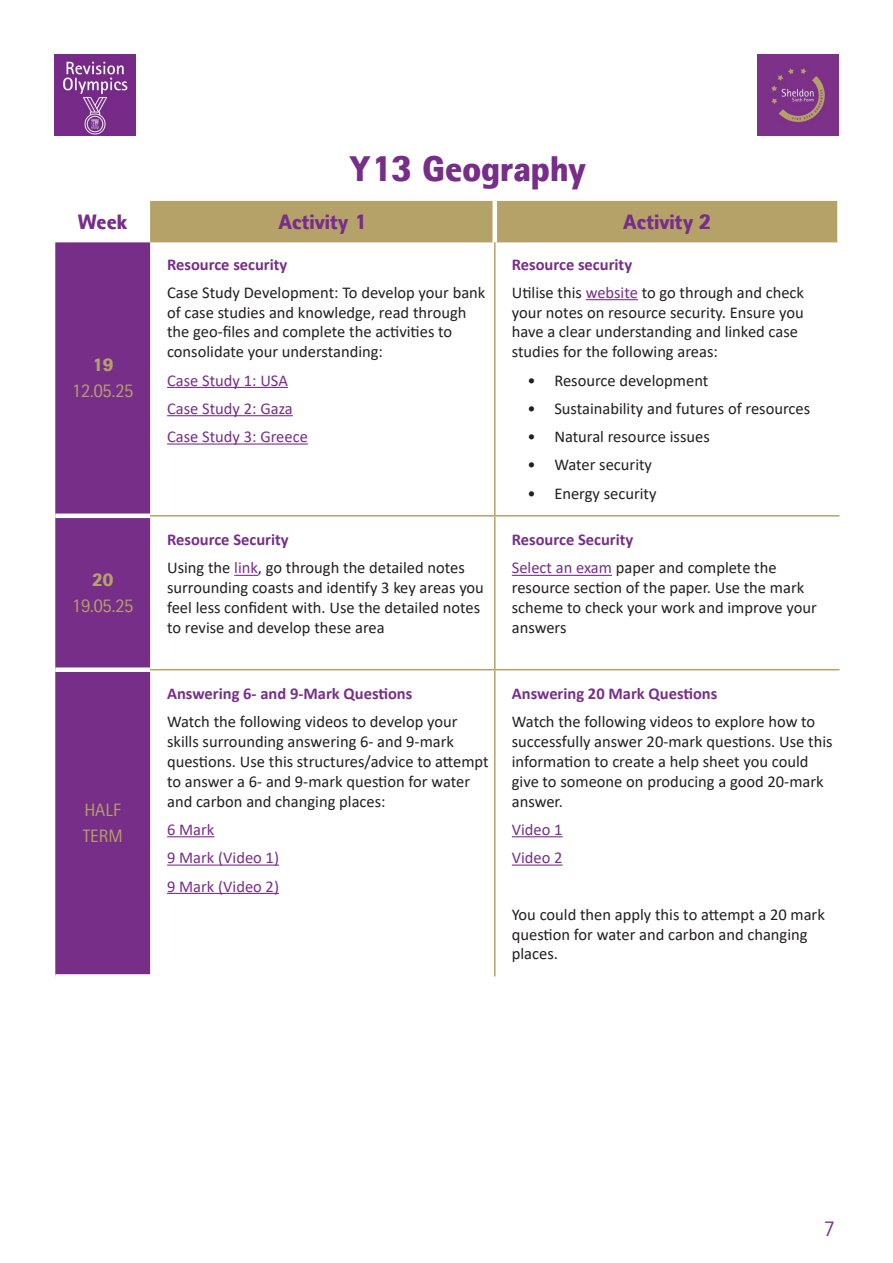
<style>
.page{position:relative;width:893px;height:1263px;background:#fff}
.page>*{position:absolute;margin:0;border:0;box-sizing:border-box;transform-origin:0 0}
.t1{font:900 36px "Rotis II Sans Pro";color:#772e89}
.t2{font:900 21px "Rotis II Sans Pro";color:#772e89}
.t3{font:21px "Rotis II Sans Pro";color:#772e89}
.t4{font:18px "Rotis II Sans Pro";color:#b5a269}
.t5{font:900 18px "Rotis II Sans Pro";color:#b5a269}
.basic_body{font:16.5px/19.8px "Calibri";color:#231f20}
.basic_body-2{font:700 16.5px "Calibri";color:#772e89}
.basic_body-3{font:16.5px "Calibri";color:#772e89}
.s1{color:#772e89}
</style>
<div class="page">
<img style="left:54px;top:54px;width:81px;height:81px">
<img style="left:758px;top:54px;width:81px;height:81px">
<div style="left:150px;top:201px;width:687px;height:41px;background:#b5a269"></div>
<div style="left:55px;top:242px;width:95px;height:732px;background:#772e89"></div>
<hr style="left:493px;top:201px;width:4px;height:41px;background:#fff">
<hr style="left:494px;top:242px;width:2px;height:273px;background:#b5a269">
<hr style="left:494px;top:516px;width:2px;height:153px;background:#b5a269">
<hr style="left:494px;top:670px;width:2px;height:306px;background:#b5a269">
<div style="left:55px;top:513px;width:95px;height:5px;background:#fff"></div>
<div style="left:55px;top:667px;width:95px;height:5px;background:#fff"></div>
<hr style="left:150px;top:515px;width:345px;height:1px;background:#b5a269">
<hr style="left:495px;top:515px;width:344px;height:1px;background:#b5a269">
<hr style="left:150px;top:669px;width:345px;height:1px;background:#b5a269">
<hr style="left:495px;top:669px;width:344px;height:1px;background:#b5a269">
<hr style="left:167px;top:387px;width:121px;height:1px;background:#772e89">
<hr style="left:167px;top:415px;width:126px;height:1px;background:#772e89">
<hr style="left:167px;top:443px;width:141px;height:2px;background:#772e89">
<hr style="left:586px;top:299px;width:52px;height:1px;background:#772e89">
<svg style="left:234px;top:575px;width:24px;height:1px"></svg>
<hr style="left:512px;top:575px;width:100px;height:1px;background:#772e89">
<hr style="left:167px;top:836px;width:47px;height:1px;background:#772e89">
<hr style="left:167px;top:864px;width:112px;height:2px;background:#772e89">
<hr style="left:167px;top:893px;width:112px;height:1px;background:#772e89">
<hr style="left:512px;top:836px;width:51px;height:1px;background:#772e89">
<hr style="left:512px;top:864px;width:51px;height:2px;background:#772e89">
<p class="t1" style="left:349px;top:147px;width:238px">Y13 Geography</p>
<p class="t2" style="left:78px;top:210px;width:51px">Week</p>
<p class="t2" style="left:278px;top:210px;width:90px">Activity 1</p>
<p class="t2" style="left:623px;top:210px;width:90px">Activity 2</p>
<p class="t5" style="left:92px;top:355px;width:23px">19</p>
<p class="t4" style="left:72px;top:381px;width:63px">12.05.25</p>
<p class="t5" style="left:92px;top:569px;width:23px">20</p>
<p class="t4" style="left:72px;top:596px;width:63px">19.05.25</p>
<p class="t4" style="left:84px;top:800px;width:38px">HALF</p>
<p class="t4" style="left:83px;top:826px;width:42px">TERM</p>
<p class="basic_body-2" style="left:167px;top:252px;width:122px">Resource security</p>
<p class="basic_body" style="left:167px;top:282px;width:320px">Case Study Development: To develop your bank of case studies and knowledge, read through the geo-files and complete the activities to consolidate your understanding:</p>
<p class="basic_body-3" style="left:167px;top:369px;width:122px">Case Study 1: USA</p>
<p class="basic_body-3" style="left:167px;top:397px;width:127px">Case Study 2: Gaza</p>
<p class="basic_body-3" style="left:167px;top:425px;width:142px">Case Study 3: Greece</p>
<p class="basic_body-2" style="left:167px;top:528px;width:123px">Resource Security</p>
<p class="basic_body" style="left:167px;top:558px;width:318px">Using the <span class="s1">link</span>, go through the detailed notes surrounding coasts and identify 3 key areas you feel less confident with. Use the detailed notes to revise and develop these area</p>
<p class="basic_body-2" style="left:167px;top:682px;width:247px">Answering 6- and 9-Mark Questions</p>
<p class="basic_body" style="left:167px;top:712px;width:323px">Watch the following videos to develop your skills surrounding answering 6- and 9-mark questions. Use this structures/advice to attempt to answer a 6- and 9-mark question for water and carbon and changing places:</p>
<p class="basic_body-3" style="left:167px;top:818px;width:49px">6 Mark</p>
<p class="basic_body-3" style="left:167px;top:846px;width:113px">9 Mark (Video 1)</p>
<p class="basic_body-3" style="left:167px;top:875px;width:113px">9 Mark (Video 2)</p>
<p class="basic_body-2" style="left:512px;top:252px;width:122px">Resource security</p>
<p class="basic_body" style="left:512px;top:282px;width:294px">Utilise this <span class="s1">website</span> to go through and check your notes on resource security. Ensure you have a clear understanding and linked case studies for the following areas:</p>
<p class="basic_body" style="left:527px;top:370px;width:183px">• Resource development</p>
<p class="basic_body" style="left:527px;top:398px;width:284px">• Sustainability and futures of resources</p>
<p class="basic_body" style="left:527px;top:426px;width:184px">• Natural resource issues</p>
<p class="basic_body" style="left:527px;top:455px;width:126px">• Water security</p>
<p class="basic_body" style="left:527px;top:483px;width:131px">• Energy security</p>
<p class="basic_body-2" style="left:512px;top:528px;width:123px">Resource Security</p>
<p class="basic_body" style="left:512px;top:558px;width:307px"><span class="s1">Select an exam</span> paper and complete the resource section of the paper. Use the mark scheme to check your work and improve your answers</p>
<p class="basic_body-2" style="left:512px;top:682px;width:207px">Answering 20 Mark Questions</p>
<p class="basic_body" style="left:512px;top:712px;width:322px">Watch the following videos to explore how to successfully answer 20-mark questions. Use this information to create a help sheet you could give to someone on producing a good 20-mark answer.</p>
<p class="basic_body-3" style="left:512px;top:818px;width:52px">Video 1</p>
<p class="basic_body-3" style="left:512px;top:846px;width:52px">Video 2</p>
<p class="basic_body" style="left:512px;top:904px;width:315px">You could then apply this to attempt a 20 mark question for water and carbon and changing places.</p>
<p class="t3" style="left:824px;top:1217px;width:12px">7</p>
</div>
